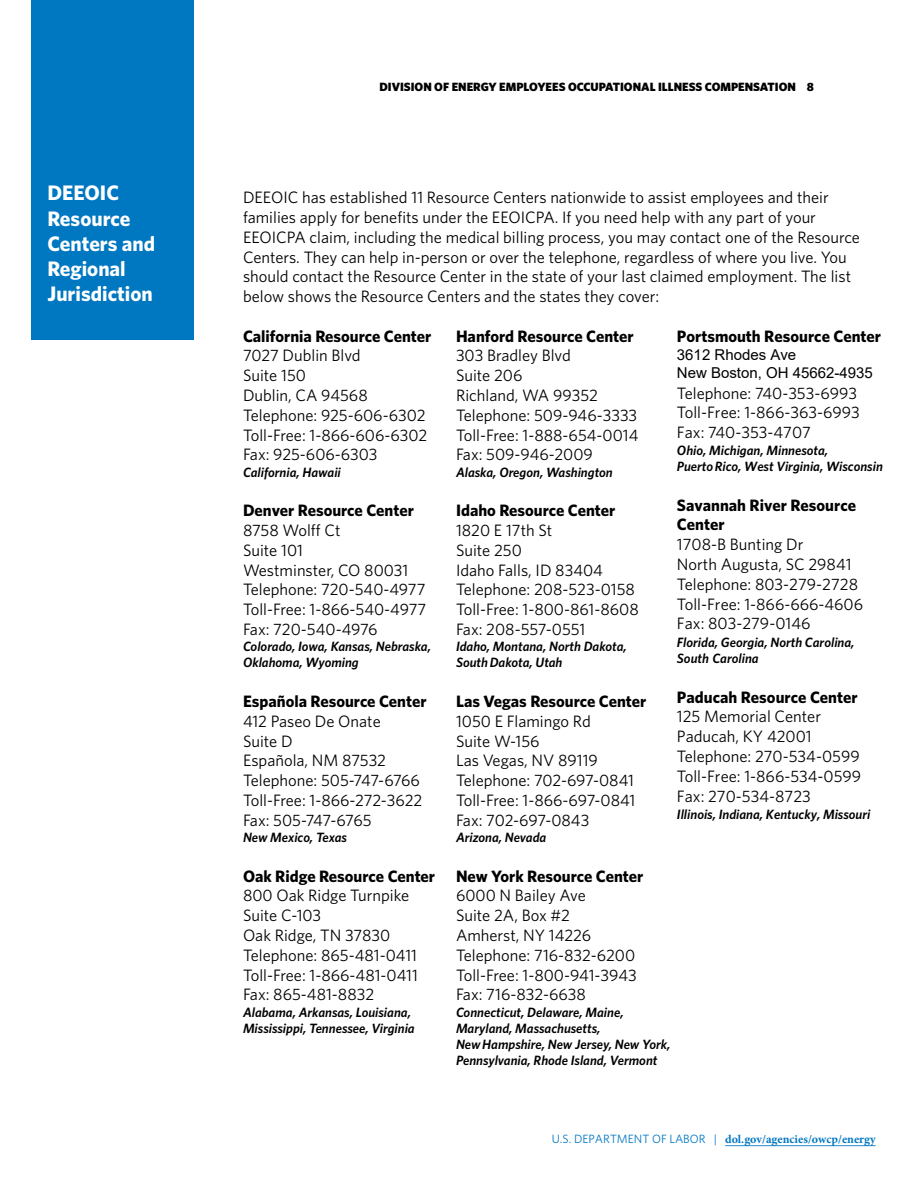
<style>
.page{position:relative;width:918px;height:1188px;background:#fff}
.page>*{position:absolute;margin:0;border:0;box-sizing:border-box;transform-origin:0 0}
.t1{font:700 21px/25.2px "Whitney";color:#fff}
.t2{font:16.5px/19.8px "Whitney";color:#000}
.t3{font:700 16.5px/19.8px "Whitney";color:#000}
.t4{font:15px/18px "Arial";color:#000}
.t5{font:italic 600 13.5px/16.2px "Whitney";color:#000}
.t6{font:900 12px "Whitney";color:#000}
.t7{font:700 12px "Minion Pro";color:#0077c1}
.s1{font-family:"Whitney";font-weight:400}
</style>
<div class="page">
<div style="left:31px;top:0;width:163px;height:339px;background:#0077c1"></div>
<hr style="left:725px;top:1145px;width:151px;height:1px;background:#0077c1">
<p class="t1" style="left:47px;top:180px;width:109px">DEEOIC<br>Resource<br>Centers and<br>Regional<br>Jurisdiction</p>
<p class="t6" style="left:379px;top:78px;width:436px">DIVISION OF ENERGY EMPLOYEES OCCUPATIONAL ILLNESS COMPENSATION 8</p>
<p class="t2" style="left:243px;top:187px;width:619px">DEEOIC has established 11 Resource Centers nationwide to assist employees and their families apply for benefits under the EEOICPA. If you need help with any part of your EEOICPA claim, including the medical billing process, you may contact one of the Resource Centers. They can help in-person or over the telephone, regardless of where you live. You should contact the Resource Center in the state of your last claimed employment. The list below shows the Resource Centers and the states they cover:</p>
<p class="t3" style="left:243px;top:325px;width:190px">California Resource Center</p>
<p class="t2" style="left:243px;top:345px;width:186px">7027 Dublin Blvd<br>Suite 150<br>Dublin, CA 94568<br>Telephone: 925-606-6302<br>Toll-Free: 1-866-606-6302<br>Fax: 925-606-6303</p>
<p class="t5" style="left:243px;top:463px;width:99px">California, Hawaii</p>
<p class="t3" style="left:243px;top:500px;width:172px">Denver Resource Center</p>
<p class="t2" style="left:243px;top:520px;width:185px">8758 Wolff Ct<br>Suite 101<br>Westminster, CO 80031<br>Telephone: 720-540-4977<br>Toll-Free: 1-866-540-4977<br>Fax: 720-540-4976</p>
<p class="t5" style="left:243px;top:638px;width:189px">Colorado, Iowa, Kansas, Nebraska,<br>Oklahoma, Wyoming</p>
<p class="t3" style="left:243px;top:691px;width:185px">Española Resource Center</p>
<p class="t2" style="left:243px;top:711px;width:181px">412 Paseo De Onate<br>Suite D<br>Española, NM 87532<br>Telephone: 505-747-6766<br>Toll-Free: 1-866-272-3622<br>Fax: 505-747-6765</p>
<p class="t5" style="left:243px;top:829px;width:105px">New Mexico, Texas</p>
<p class="t3" style="left:243px;top:865px;width:194px">Oak Ridge Resource Center</p>
<p class="t2" style="left:243px;top:885px;width:176px">800 Oak Ridge Turnpike<br>Suite C-103<br>Oak Ridge, TN 37830<br>Telephone: 865-481-0411<br>Toll-Free: 1-866-481-0411<br>Fax: 865-481-8832</p>
<p class="t5" style="left:243px;top:1003px;width:173px">Alabama, Arkansas, Louisiana,<br>Mississippi, Tennessee, Virginia</p>
<p class="t3" style="left:456px;top:325px;width:179px">Hanford Resource Center</p>
<p class="t2" style="left:456px;top:345px;width:184px">303 Bradley Blvd<br>Suite 206<br>Richland, WA 99352<br>Telephone: 509-946-3333<br>Toll-Free: 1-888-654-0014<br>Fax: 509-946-2009</p>
<p class="t5" style="left:456px;top:463px;width:158px">Alaska, Oregon, Washington</p>
<p class="t3" style="left:456px;top:500px;width:161px">Idaho Resource Center</p>
<p class="t2" style="left:456px;top:520px;width:184px">1820 E 17th St<br>Suite 250<br>Idaho Falls, ID 83404<br>Telephone: 208-523-0158<br>Toll-Free: 1-800-861-8608<br>Fax: 208-557-0551</p>
<p class="t5" style="left:456px;top:638px;width:172px">Idaho, Montana, North Dakota,<br>SouthDakota, Utah</p>
<p class="t3" style="left:456px;top:691px;width:192px">Las Vegas Resource Center</p>
<p class="t2" style="left:456px;top:711px;width:181px">1050 E Flamingo Rd<br>Suite W-156<br>Las Vegas, NV 89119<br>Telephone: 702-697-0841<br>Toll-Free: 1-866-697-0841<br>Fax: 702-697-0843</p>
<p class="t5" style="left:456px;top:829px;width:92px">Arizona, Nevada</p>
<p class="t3" style="left:456px;top:865px;width:189px">New York Resource Center</p>
<p class="t2" style="left:456px;top:885px;width:182px">6000 N Bailey Ave<br>Suite 2A, Box #2<br>Amherst, NY 14226<br>Telephone: 716-832-6200<br>Toll-Free: 1-800-941-3943<br>Fax: 716-832-6638</p>
<p class="t5" style="left:456px;top:1003px;width:216px">Connecticut, Delaware, Maine, Maryland, Massachusetts, NewHampshire, New Jersey, New York, Pennsylvania, Rhode Island, Vermont</p>
<p class="t3" style="left:677px;top:325px;width:206px">Portsmouth Resource Center</p>
<p class="t4" style="left:677px;top:346px;width:197px">3612 Rhodes Ave<br>New Boston, OH 45662-4935</p>
<p class="t2" style="left:677px;top:383px;width:184px">Telephone: 740-353-6993<br>Toll-Free: 1-866-363-6993<br>Fax: 740-353-4707</p>
<p class="t5" style="left:677px;top:442px;width:207px">Ohio, Michigan, Minnesota,<br>PuertoRico, West Virginia, Wisconsin</p>
<p class="t3" style="left:677px;top:495px;width:181px">Savannah River Resource<br>Center</p>
<p class="t2" style="left:677px;top:534px;width:188px">1708-B Bunting Dr<br>North Augusta, SC 29841<br>Telephone: 803-279-2728<br>Toll-Free: 1-866-666-4606<br>Fax: 803-279-0146</p>
<p class="t5" style="left:677px;top:634px;width:179px">Florida, Georgia, North Carolina,<br>South Carolina</p>
<p class="t3" style="left:677px;top:687px;width:182px">Paducah Resource Center</p>
<p class="t2" style="left:677px;top:706px;width:186px">125 Memorial Center<br>Paducah, KY 42001<br>Telephone: 270-534-0599<br>Toll-Free: 1-866-534-0599<br>Fax: 270-534-8723</p>
<p class="t5" style="left:677px;top:806px;width:195px">Illinois, Indiana, Kentucky, Missouri</p>
<p class="t7" style="left:552px;top:1131px;width:325px"><span class="s1">U.S. DEPARTMENT OF LABOR |</span> dol.gov/agencies/owcp/energy</p>
</div>
